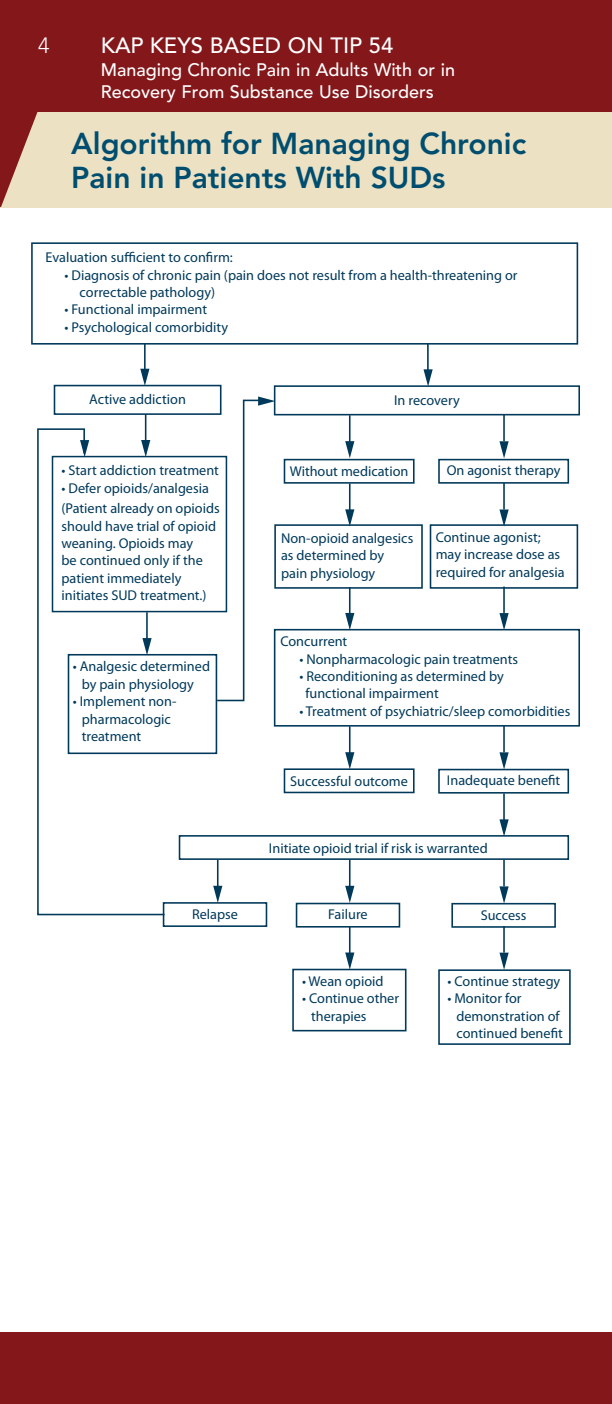
<style>
.page{position:relative;width:612px;height:1404px;background:#fff}
.page>*{position:absolute;margin:0;border:0;box-sizing:border-box;transform-origin:0 0}
.t1{font:800 30px/34px "Avenir LT Std";color:#004e6f}
.t2{font:500 22px "Avenir LT Std";color:#fff}
.t3{font:300 22px "Avenir LT Std";color:#fff}
.t4{font:500 18px/22px "Avenir LT Std";color:#fff}
.t5{font:14.2px/17.4px "Myriad Pro";color:#00395a}
</style>
<div class="page">
<div style="left:0;top:0;width:612px;height:113px;background:#84171a"></div>
<div style="left:0;top:1332px;width:612px;height:72px;background:#84171a"></div>
<div style="left:0;top:112px;width:612px;height:95px;background:#ece1c3"></div>
<svg style="left:0;top:112px;width:38px;height:95px"></svg>
<div style="left:31px;top:242px;width:547px;height:103px;border:2px solid #00395a"></div>
<div style="left:54px;top:385px;width:168px;height:30px;border:2px solid #00395a"></div>
<div style="left:274px;top:629px;width:306px;height:98px;border:2px solid #00395a"></div>
<div style="left:68px;top:654px;width:149px;height:100px;border:2px solid #00395a"></div>
<hr style="left:427px;top:343px;width:2px;height:30px;background:#00395a">
<svg style="left:424px;top:369px;width:9px;height:16px"></svg>
<div style="left:284px;top:459px;width:131px;height:25px;border:2px solid #00395a"></div>
<hr style="left:349px;top:415px;width:2px;height:29px;background:#00395a">
<svg style="left:345px;top:441px;width:9px;height:17px"></svg>
<hr style="left:503px;top:415px;width:2px;height:26px;background:#00395a">
<svg style="left:499px;top:441px;width:10px;height:17px"></svg>
<div style="left:274px;top:524px;width:149px;height:65px;border:2px solid #00395a"></div>
<div style="left:179px;top:835px;width:390px;height:25px;border:2px solid #00395a"></div>
<div style="left:292px;top:969px;width:115px;height:62px;border:2px solid #00395a"></div>
<div style="left:438px;top:969px;width:133px;height:76px;border:2px solid #00395a"></div>
<svg style="left:216px;top:396px;width:59px;height:306px"></svg>
<hr style="left:144px;top:343px;width:2px;height:26px;background:#00395a">
<svg style="left:140px;top:369px;width:9px;height:17px"></svg>
<svg style="left:37px;top:428px;width:129px;height:488px"></svg>
<svg style="left:80px;top:440px;width:9px;height:17px"></svg>
<div style="left:274px;top:385px;width:306px;height:30px;border:2px solid #00395a"></div>
<div style="left:438px;top:459px;width:131px;height:25px;border:2px solid #00395a"></div>
<div style="left:430px;top:524px;width:148px;height:65px;border:2px solid #00395a"></div>
<div style="left:284px;top:768px;width:131px;height:25px;border:2px solid #00395a"></div>
<div style="left:438px;top:769px;width:131px;height:25px;border:2px solid #00395a"></div>
<div style="left:296px;top:903px;width:104px;height:25px;border:2px solid #00395a"></div>
<div style="left:451px;top:903px;width:105px;height:25px;border:2px solid #00395a"></div>
<div style="left:163px;top:902px;width:104px;height:25px;border:2px solid #00395a"></div>
<svg style="left:141px;top:414px;width:9px;height:43px"></svg>
<hr style="left:146px;top:612px;width:2px;height:29px;background:#00395a">
<svg style="left:142px;top:638px;width:10px;height:17px"></svg>
<hr style="left:503px;top:793px;width:2px;height:29px;background:#00395a">
<svg style="left:499px;top:819px;width:10px;height:18px"></svg>
<hr style="left:217px;top:860px;width:2px;height:28px;background:#00395a">
<svg style="left:213px;top:886px;width:9px;height:17px"></svg>
<hr style="left:349px;top:483px;width:2px;height:29px;background:#00395a">
<svg style="left:345px;top:509px;width:9px;height:18px"></svg>
<hr style="left:503px;top:483px;width:2px;height:27px;background:#00395a">
<svg style="left:499px;top:510px;width:10px;height:17px"></svg>
<hr style="left:349px;top:587px;width:2px;height:29px;background:#00395a">
<svg style="left:345px;top:613px;width:9px;height:17px"></svg>
<hr style="left:503px;top:587px;width:2px;height:26px;background:#00395a">
<svg style="left:499px;top:613px;width:10px;height:17px"></svg>
<hr style="left:349px;top:726px;width:2px;height:29px;background:#00395a">
<svg style="left:345px;top:752px;width:9px;height:17px"></svg>
<hr style="left:503px;top:726px;width:2px;height:26px;background:#00395a">
<svg style="left:499px;top:752px;width:10px;height:18px"></svg>
<hr style="left:349px;top:860px;width:2px;height:28px;background:#00395a">
<svg style="left:345px;top:886px;width:9px;height:17px"></svg>
<hr style="left:503px;top:860px;width:2px;height:26px;background:#00395a">
<svg style="left:499px;top:886px;width:10px;height:18px"></svg>
<hr style="left:349px;top:927px;width:2px;height:28px;background:#00395a">
<svg style="left:345px;top:953px;width:9px;height:17px"></svg>
<hr style="left:503px;top:926px;width:2px;height:27px;background:#00395a">
<svg style="left:499px;top:953px;width:10px;height:17px"></svg>
<h2 class="t3" style="left:38px;top:33px;width:13px">4</h2>
<h2 class="t2" style="left:101px;top:32px;width:294px">KAP Keys Based on TIP 54</h2>
<p class="t4" style="left:101px;top:59px;width:356px">Managing Chronic Pain in Adults With or in<br>Recovery From Substance Use Disorders</p>
<h2 class="t1" style="left:71px;top:127px;width:457px">Algorithm for Managing Chronic<br>Pain in Patients With SUDs</h2>
<p class="t5" style="left:46px;top:249px;width:189px">Evaluation sufficient to confirm:</p>
<p class="t5" style="left:80px;top:266px;width:440px;text-indent:-15px">• Diagnosis of chronic pain (pain does not result from a health-threatening or correctable pathology)</p>
<p class="t5" style="left:65px;top:301px;width:144px">• Functional impairment</p>
<p class="t5" style="left:65px;top:319px;width:165px">• Psychological comorbidity</p>
<p class="t5" style="left:89px;top:390px;width:98px">Active addiction</p>
<p class="t5" style="left:62px;top:462px;width:159px">• Start addiction treatment</p>
<p class="t5" style="left:62px;top:478px;width:160px;line-height:20.6px">• Defer opioids/analgesia (Patient already on opioids</p>
<p class="t5" style="left:62px;top:517px;width:156px">should have trial of opioid weaning. Opioids may<br>be continued only if the patient immediately initiates SUD treatment.)</p>
<p class="t5" style="left:73px;top:658px;width:139px;text-align:center">• Analgesic determined by pain physiology</p>
<p class="t5" style="left:82px;top:693px;width:96px;text-indent:-9px">• Implement non&shy;pharmacologic treatment</p>
<p class="t5" style="left:192px;top:906px;width:47px">Relapse</p>
<p class="t5" style="left:394px;top:392px;width:67px">In recovery</p>
<p class="t5" style="left:290px;top:463px;width:120px">Without medication</p>
<p class="t5" style="left:447px;top:462px;width:115px">On agonist therapy</p>
<p class="t5" style="left:281px;top:530px;width:134px">Non-opioid analgesics as determined by pain physiology</p>
<p class="t5" style="left:436px;top:529px;width:130px">Continue agonist; may increase dose as required for analgesia</p>
<p class="t5" style="left:280px;top:633px;width:68px">Concurrent</p>
<p class="t5" style="left:299px;top:650px;width:220px">• Nonpharmacologic pain treatments</p>
<p class="t5" style="left:305px;top:668px;width:200px;text-indent:-6px">• Reconditioning as determined by functional impairment</p>
<p class="t5" style="left:299px;top:703px;width:273px">• Treatment of psychiatric/sleep comorbidities</p>
<p class="t5" style="left:290px;top:772px;width:119px">Successful outcome</p>
<p class="t5" style="left:447px;top:772px;width:115px">Inadequate benefit</p>
<p class="t5" style="left:269px;top:839px;width:220px">Initiate opioid trial if risk is warranted</p>
<p class="t5" style="left:328px;top:906px;width:41px">Failure</p>
<p class="t5" style="left:481px;top:906px;width:47px">Success</p>
<p class="t5" style="left:302px;top:973px;width:83px">• Wean opioid</p>
<p class="t5" style="left:311px;top:990px;width:89px;text-indent:-9px">• Continue other therapies</p>
<p class="t5" style="left:447px;top:973px;width:114px">• Continue strategy</p>
<p class="t5" style="left:456px;top:990px;width:108px;text-indent:-9px">• Monitor for demonstration of continued benefit</p>
</div>
